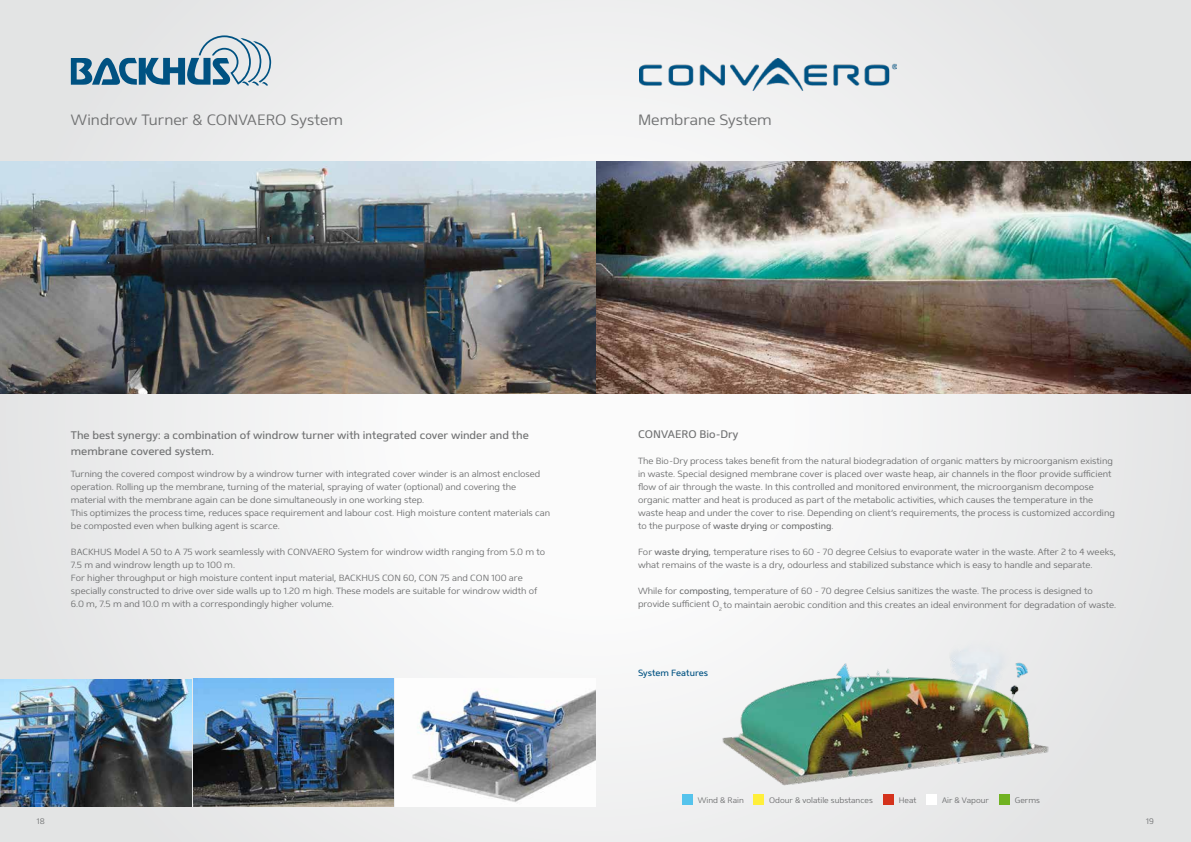
<style>
.page{position:relative;width:1191px;height:842px;background:#efeff0}
.page>*{position:absolute;margin:0;border:0;box-sizing:border-box;transform-origin:0 0}
.t1{font:300 15px "Mentone";color:#707172}
.t2{font:11px/16px "Mentone";color:#707172}
.t3{font:300 9px/13px "Mentone";color:#707172}
.t4{font:9px "Mentone";color:#005282}
.t5{font:300 8px "Mentone";color:#707172}
.s1{font-weight:400}
</style>
<div class="page">
<img style="left:639px;top:58px;width:257px;height:33px">
<svg style="left:71px;top:35px;width:200px;height:50px"></svg>
<img style="left:0;top:161px;width:1191px;height:233px">
<img style="left:722px;top:649px;width:344px;height:157px">
<img style="left:0;top:679px;width:191px;height:127px">
<img style="left:194px;top:679px;width:199px;height:127px">
<img style="left:396px;top:679px;width:199px;height:127px">
<div style="left:682px;top:795px;width:10px;height:10px;background:#55c3ec"></div>
<div style="left:753px;top:795px;width:10px;height:10px;background:#ffef3b"></div>
<div style="left:883px;top:795px;width:10px;height:10px;background:#d4321c"></div>
<div style="left:926px;top:795px;width:10px;height:10px;background:#fff"></div>
<div style="left:999px;top:795px;width:10px;height:10px;background:#70b221"></div>
<h1 class="t1" style="left:71px;top:110px;width:274px">Windrow Turner &amp; CONVAERO System</h1>
<h1 class="t1" style="left:638px;top:110px;width:135px">Membrane System</h1>
<p class="t2" style="left:71px;top:427px;width:459px">The best synergy: a combination of windrow turner with integrated cover winder and the membrane covered system.</p>
<p class="t3" style="left:71px;top:468px;width:481px">Turning the covered compost windrow by a windrow turner with integrated cover winder is an almost enclosed operation. Rolling up the membrane, turning of the material, spraying of water (optional) and covering the material with the membrane again can be done simultaneously in one working step.<br>This optimizes the process time, reduces space requirement and labour cost. High moisture content materials can be composted even when bulking agent is scarce.</p>
<p class="t3" style="left:71px;top:546px;width:476px">BACKHUS Model A 50 to A 75 work seamlessly with CONVAERO System for windrow width ranging from 5.0 m to 7.5 m and windrow length up to 100 m.<br>For higher throughput or high moisture content input material, BACKHUS CON 60, CON 75 and CON 100 are specially constructed to drive over side walls up to 1.20 m high. These models are suitable for windrow width of 6.0 m, 7.5 m and 10.0 m with a correspondingly higher volume.</p>
<p class="t2" style="left:638px;top:427px;width:102px">CONVAERO Bio-Dry</p>
<p class="t3" style="left:638px;top:455px;width:478px">The Bio-Dry process takes benefit from the natural biodegradation of organic matters by microorganism existing in waste. Special designed membrane cover is placed over waste heap, air channels in the floor provide sufficient flow of air through the waste. In this controlled and monitored environment, the microorganism decompose organic matter and heat is produced as part of the metabolic activities, which causes the temperature in the waste heap and under the cover to rise. Depending on client‘s requirements, the process is customized according to the purpose of <span class="s1">waste drying</span> or <span class="s1">composting</span>.</p>
<p class="t3" style="left:638px;top:546px;width:479px">For <span class="s1">waste drying</span>, temperature rises to 60 - 70 degree Celsius to evaporate water in the waste. After 2 to 4 weeks, what remains of the waste is a dry, odourless and stabilized substance which is easy to handle and separate.</p>
<p class="t3" style="left:638px;top:585px;width:479px">While for <span class="s1">composting</span>, temperature of 60 - 70 degree Celsius sanitizes the waste. The process is designed to provide sufficient O<sub>2</sub> to maintain aerobic condition and this creates an ideal environment for degradation of waste.</p>
<p class="t4" style="left:638px;top:667px;width:72px">System Features</p>
<p class="t5" style="left:698px;top:795px;width:47px">Wind &amp; Rain</p>
<p class="t5" style="left:769px;top:795px;width:105px">Odour &amp; volatile substances</p>
<p class="t5" style="left:898px;top:795px;width:19px">Heat</p>
<p class="t5" style="left:942px;top:795px;width:48px">Air &amp; Vapour</p>
<p class="t5" style="left:1015px;top:795px;width:27px">Germs</p>
<p class="t5" style="left:37px;top:816px;width:10px">18</p>
<p class="t5" style="left:1146px;top:816px;width:9px">19</p>
</div>
